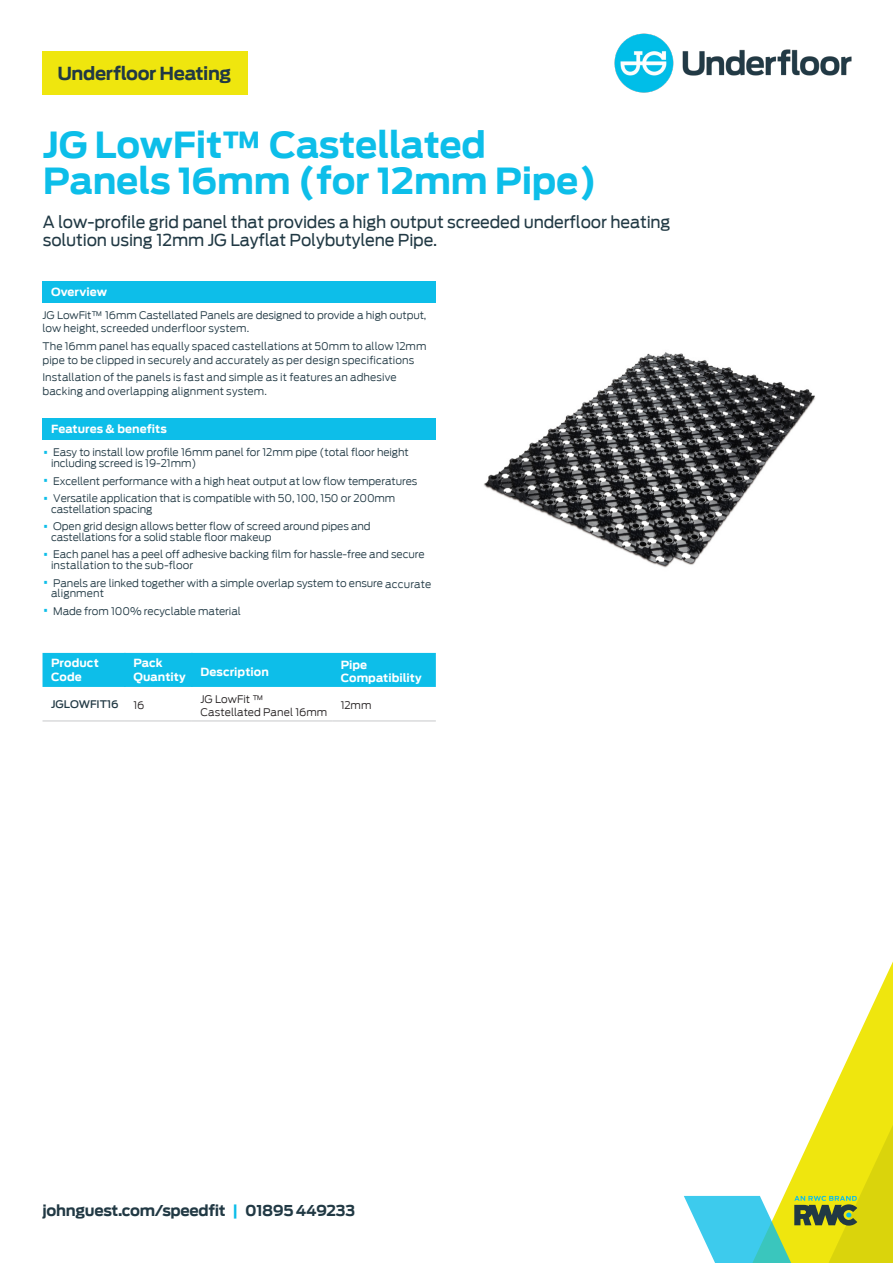
<style>
.page{position:relative;width:893px;height:1263px;background:#fff}
.page>*{position:absolute;margin:0;border:0;box-sizing:border-box;transform-origin:0 0}
._03_Intro_Dark-Blue{font:700 36px/36px "Antenna";letter-spacing:-.01em;color:#0dbee9}
.t1{font:700 18px "Antenna";letter-spacing:-.02em;color:#213944}
._03_Intro_Dark-Blue-2{font:16.5px/18px "Antenna";letter-spacing:-.01em;color:#213944}
.t2{font:700 15px "Antenna";letter-spacing:-.02em;color:#213944}
._04_Table_Header_Whi{font:700 11.25px/13.5px "Antenna";letter-spacing:.005em;color:#fff}
._08_Bulleted_Body_Da{font:300 10.5px/10.4px "Antenna";letter-spacing:-.01em;color:#213944}
._06_Table_Body{font:300 10.5px/12.6px "Antenna";color:#231f20}
._07_Body_Dark-Blue{font:500 10.5px "Antenna";letter-spacing:-.005em;color:#213944}
.s1{font-style:inherit}
.s2{font-size:18.9px;color:#0dbee9}
.s3{color:#0dbee9}
</style>
<div class="page">
<svg style="left:839px;top:961px;width:54px;height:116px"></svg>
<svg style="left:684px;top:1077px;width:209px;height:186px"></svg>
<div style="left:43px;top:51px;width:205px;height:43px;background:#efe60e"></div>
<img style="left:614px;top:33px;width:238px;height:60px">
<div style="left:43px;top:653px;width:393px;height:34px;background:#0dbee9"></div>
<hr style="left:124px;top:653px;width:2px;height:34px;background:#0dbee9">
<hr style="left:191px;top:653px;width:2px;height:34px;background:#0dbee9">
<hr style="left:43px;top:720px;width:82px;height:1px;background:#c7c8ca">
<hr style="left:125px;top:720px;width:67px;height:1px;background:#c7c8ca">
<hr style="left:192px;top:720px;width:140px;height:1px;background:#c7c8ca">
<hr style="left:332px;top:720px;width:104px;height:1px;background:#c7c8ca">
<div style="left:43px;top:281px;width:393px;height:21px;background:#0dbee9"></div>
<div style="left:43px;top:418px;width:393px;height:22px;background:#0dbee9"></div>
<img style="left:483px;top:352px;width:332px;height:216px">
<h2 class="t1" style="left:57px;top:63px;width:175px">Underfloor Heating</h2>
<p class="_03_Intro_Dark-Blue" style="left:43px;top:127px;width:555px">JG LowFit<span class="s1">™</span> Castellated<br>Panels 16mm <span class="s1">(for 12mm Pipe)</span></p>
<p class="_03_Intro_Dark-Blue-2" style="left:43px;top:213px;width:629px">A low-profile grid panel that provides a high output screeded underfloor heating solution using 12mm JG Layflat Polybutylene Pipe.</p>
<p class="_04_Table_Header_Whi" style="left:51px;top:285px;width:58px">Overview</p>
<p class="_08_Bulleted_Body_Da" style="left:43px;top:308px;width:385px;line-height:13.5px">JG LowFit™ 16mm Castellated Panels are designed to provide a high output, low height, screeded underfloor system.</p>
<p class="_08_Bulleted_Body_Da" style="left:43px;top:340px;width:386px;line-height:13.5px">The 16mm panel has equally spaced castellations at 50mm to allow 12mm pipe to be clipped in securely and accurately as per design specifications</p>
<p class="_08_Bulleted_Body_Da" style="left:43px;top:371px;width:356px;line-height:13.5px">Installation of the panels is fast and simple as it features an adhesive backing and overlapping alignment system.</p>
<p class="_04_Table_Header_Whi" style="left:51px;top:423px;width:117px">Features &amp; benefits</p>
<p class="_08_Bulleted_Body_Da" style="left:51px;top:447px;width:359px;text-indent:-9px"><span class="s2">•</span> Easy to install low profile 16mm panel for 12mm pipe (total floor height including screed is 19-21mm)</p>
<p class="_08_Bulleted_Body_Da" style="left:43px;top:476px;width:376px"><span class="s2">•</span> Excellent performance with a high heat output at low flow temperatures</p>
<p class="_08_Bulleted_Body_Da" style="left:51px;top:493px;width:346px;text-indent:-9px"><span class="s2">•</span> Versatile application that is compatible with 50, 100, 150 or 200mm castellation spacing</p>
<p class="_08_Bulleted_Body_Da" style="left:51px;top:521px;width:321px;text-indent:-9px"><span class="s2">•</span> Open grid design allows better flow of screed around pipes and castellations for a solid stable floor makeup</p>
<p class="_08_Bulleted_Body_Da" style="left:51px;top:549px;width:375px;text-indent:-9px"><span class="s2">•</span> Each panel has a peel off adhesive backing film for hassle-free and secure installation to the sub-floor</p>
<p class="_08_Bulleted_Body_Da" style="left:51px;top:578px;width:382px;text-indent:-9px"><span class="s2">•</span> Panels are linked together with a simple overlap system to ensure accurate alignment</p>
<p class="_08_Bulleted_Body_Da" style="left:43px;top:606px;width:200px"><span class="s2">•</span> Made from 100% recyclable material</p>
<p class="_04_Table_Header_Whi" style="left:51px;top:657px;width:49px">Product<br>Code</p>
<p class="_04_Table_Header_Whi" style="left:133px;top:657px;width:54px">Pack<br>Quantity</p>
<p class="_04_Table_Header_Whi" style="left:200px;top:665px;width:70px">Description</p>
<p class="_04_Table_Header_Whi" style="left:341px;top:658px;width:82px">Pipe<br>Compatibility</p>
<p class="_07_Body_Dark-Blue" style="left:51px;top:698px;width:69px">JGLOWFIT16</p>
<p class="_06_Table_Body" style="left:133px;top:699px;width:12px">16</p>
<p class="_06_Table_Body" style="left:200px;top:693px;width:128px">JG LowFit ™<br>Castellated Panel 16mm</p>
<p class="_06_Table_Body" style="left:341px;top:699px;width:32px">12mm</p>
<h3 class="t2" style="left:43px;top:1202px;width:314px">johnguest.com/speedfit <span class="s3">|</span> 01895 449233</h3>
</div>
